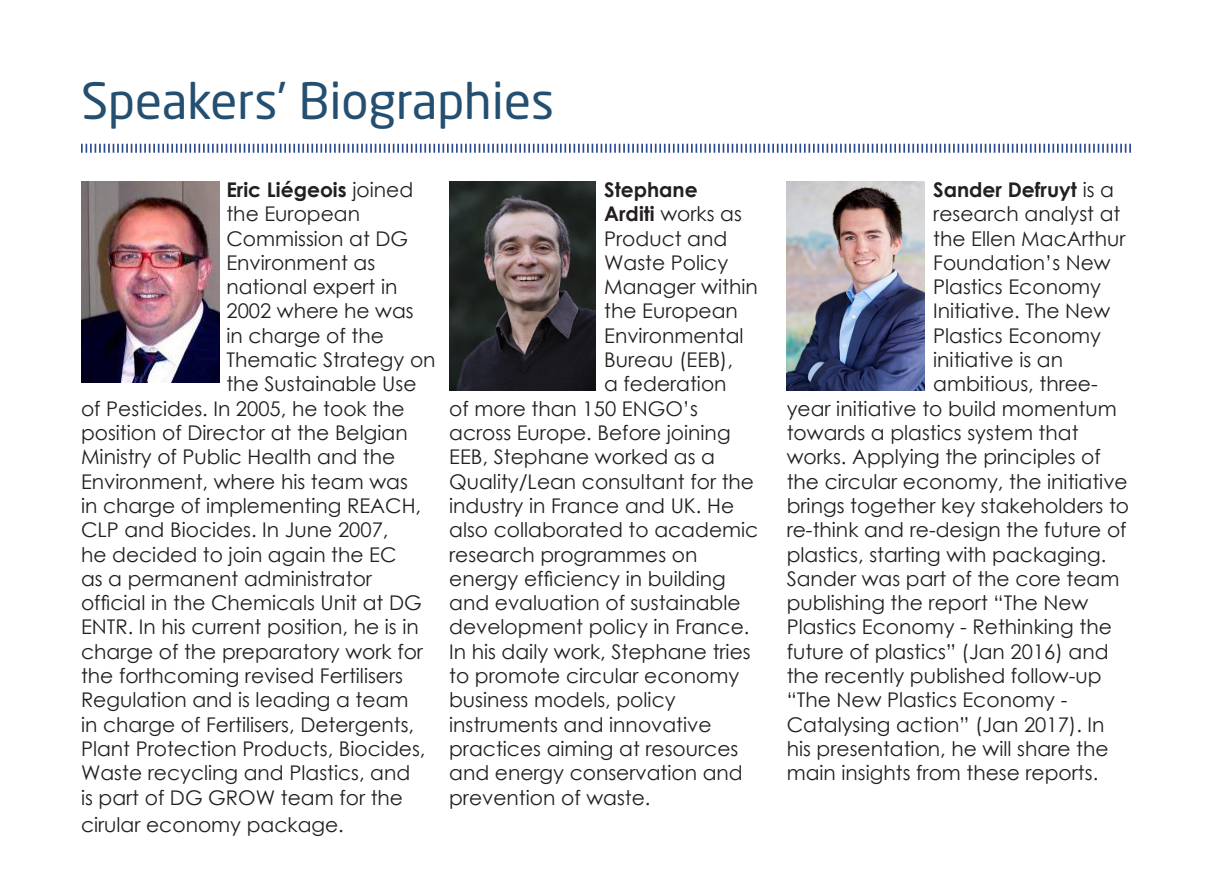
<style>
.page{position:relative;width:1212px;height:893px;background:#fff}
.page>*{position:absolute;margin:0;border:0;box-sizing:border-box;transform-origin:0 0}
.t1{font:49.5px "Neo Sans Std";color:#244f70}
.t2{font:20.25px "Century Gothic";color:#231f20}
.t3{font:700 20.25px "Century Gothic";color:#231f20}
.s1{font-weight:400}
.s2{font-weight:700}
</style>
<div class="page">
<svg style="left:81px;top:143px;width:1050px;height:10px"></svg>
<img style="left:81px;top:182px;width:138px;height:201px">
<img style="left:449px;top:182px;width:147px;height:209px">
<img style="left:787px;top:182px;width:138px;height:208px">
<p class="t1" style="left:81px;top:70px;width:475px">Speakers’ Biographies</p>
<p class="t3" style="left:226px;top:174px;width:188px">Eric Liégeois <span class="s1">joined</span></p>
<p class="t2" style="left:226px;top:200px;width:135px">the European</p>
<p class="t2" style="left:226px;top:224px;width:183px">Commission at DG</p>
<p class="t2" style="left:226px;top:248px;width:150px">Environment as</p>
<p class="t2" style="left:226px;top:273px;width:173px">national expert in</p>
<p class="t2" style="left:226px;top:297px;width:189px">2002 where he was</p>
<p class="t2" style="left:226px;top:321px;width:159px">in charge of the</p>
<p class="t2" style="left:226px;top:346px;width:211px">Thematic Strategy on</p>
<p class="t2" style="left:226px;top:370px;width:192px">the Sustainable Use</p>
<p class="t2" style="left:81px;top:394px;width:325px">of Pesticides. In 2005, he took the</p>
<p class="t2" style="left:81px;top:418px;width:328px">position of Director at the Belgian</p>
<p class="t2" style="left:81px;top:443px;width:316px">Ministry of Public Health and the</p>
<p class="t2" style="left:81px;top:467px;width:328px">Environment, where his team was</p>
<p class="t2" style="left:81px;top:491px;width:342px">in charge of implementing REACH,</p>
<p class="t2" style="left:81px;top:516px;width:309px">CLP and Biocides. In June 2007,</p>
<p class="t2" style="left:81px;top:540px;width:317px">he decided to join again the EC</p>
<p class="t2" style="left:81px;top:564px;width:292px">as a permanent administrator</p>
<p class="t2" style="left:81px;top:589px;width:342px">official in the Chemicals Unit at DG</p>
<p class="t2" style="left:81px;top:613px;width:339px">ENTR. In his current position, he is in</p>
<p class="t2" style="left:81px;top:637px;width:344px">charge of the preparatory work for</p>
<p class="t2" style="left:81px;top:661px;width:324px">the forthcoming revised Fertilisers</p>
<p class="t2" style="left:81px;top:686px;width:329px">Regulation and is leading a team</p>
<p class="t2" style="left:81px;top:710px;width:335px">in charge of Fertilisers, Detergents,</p>
<p class="t2" style="left:81px;top:734px;width:346px">Plant Protection Products, Biocides,</p>
<p class="t2" style="left:81px;top:759px;width:331px">Waste recycling and Plastics, and</p>
<p class="t2" style="left:81px;top:783px;width:324px">is part of DG GROW team for the</p>
<p class="t2" style="left:81px;top:810px;width:264px">cirular economy package.</p>
<p class="t3" style="left:604px;top:174px;width:95px">Stephane</p>
<p class="t2" style="left:604px;top:200px;width:139px"><span class="s2">Arditi</span> works as</p>
<p class="t2" style="left:604px;top:224px;width:125px">Product and</p>
<p class="t2" style="left:604px;top:248px;width:126px">Waste Policy</p>
<p class="t2" style="left:604px;top:273px;width:155px">Manager within</p>
<p class="t2" style="left:604px;top:297px;width:135px">the European</p>
<p class="t2" style="left:604px;top:321px;width:141px">Environmental</p>
<p class="t2" style="left:604px;top:346px;width:130px">Bureau (EEB),</p>
<p class="t2" style="left:604px;top:370px;width:124px">a federation</p>
<p class="t2" style="left:449px;top:394px;width:250px">of more than 150 ENGO’s</p>
<p class="t2" style="left:449px;top:418px;width:283px">across Europe. Before joining</p>
<p class="t2" style="left:449px;top:443px;width:267px">EEB, Stephane worked as a</p>
<p class="t2" style="left:449px;top:467px;width:306px">Quality/Lean consultant for the</p>
<p class="t2" style="left:449px;top:491px;width:286px">industry in France and UK. He</p>
<p class="t2" style="left:449px;top:516px;width:311px">also collaborated to academic</p>
<p class="t2" style="left:449px;top:540px;width:250px">research programmes on</p>
<p class="t2" style="left:449px;top:564px;width:278px">energy efficiency in building</p>
<p class="t2" style="left:449px;top:589px;width:293px">and evaluation of sustainable</p>
<p class="t2" style="left:449px;top:613px;width:302px">development policy in France.</p>
<p class="t2" style="left:449px;top:637px;width:303px">In his daily work, Stephane tries</p>
<p class="t2" style="left:449px;top:661px;width:292px">to promote circular economy</p>
<p class="t2" style="left:449px;top:686px;width:228px">business models, policy</p>
<p class="t2" style="left:449px;top:710px;width:264px">instruments and innovative</p>
<p class="t2" style="left:449px;top:734px;width:291px">practices aiming at resources</p>
<p class="t2" style="left:449px;top:759px;width:295px">and energy conservation and</p>
<p class="t2" style="left:449px;top:783px;width:203px">prevention of waste.</p>
<p class="t3" style="left:933px;top:174px;width:182px">Sander Defruyt <span class="s1">is a</span></p>
<p class="t2" style="left:933px;top:200px;width:189px">research analyst at</p>
<p class="t2" style="left:933px;top:224px;width:194px">the Ellen MacArthur</p>
<p class="t2" style="left:933px;top:248px;width:179px">Foundation’s New</p>
<p class="t2" style="left:933px;top:273px;width:169px">Plastics Economy</p>
<p class="t2" style="left:933px;top:297px;width:178px">Initiative. The New</p>
<p class="t2" style="left:933px;top:321px;width:169px">Plastics Economy</p>
<p class="t2" style="left:933px;top:346px;width:131px">initiative is an</p>
<p class="t2" style="left:933px;top:370px;width:166px">ambitious, three-</p>
<p class="t2" style="left:787px;top:394px;width:332px">year initiative to build momentum</p>
<p class="t2" style="left:787px;top:418px;width:293px">towards a plastics system that</p>
<p class="t2" style="left:787px;top:443px;width:316px">works. Applying the principles of</p>
<p class="t2" style="left:787px;top:467px;width:342px">the circular economy, the initiative</p>
<p class="t2" style="left:787px;top:491px;width:344px">brings together key stakeholders to</p>
<p class="t2" style="left:787px;top:516px;width:341px">re-think and re-design the future of</p>
<p class="t2" style="left:787px;top:540px;width:321px">plastics, starting with packaging.</p>
<p class="t2" style="left:787px;top:564px;width:334px">Sander was part of the core team</p>
<p class="t2" style="left:787px;top:589px;width:303px">publishing the report “The New</p>
<p class="t2" style="left:787px;top:613px;width:327px">Plastics Economy - Rethinking the</p>
<p class="t2" style="left:787px;top:637px;width:323px">future of plastics” (Jan 2016) and</p>
<p class="t2" style="left:787px;top:661px;width:316px">the recently published follow-up</p>
<p class="t2" style="left:787px;top:686px;width:282px">“The New Plastics Economy -</p>
<p class="t2" style="left:787px;top:710px;width:319px">Catalysing action” (Jan 2017). In</p>
<p class="t2" style="left:787px;top:734px;width:323px">his presentation, he will share the</p>
<p class="t2" style="left:787px;top:759px;width:313px">main insights from these reports.</p>
</div>
